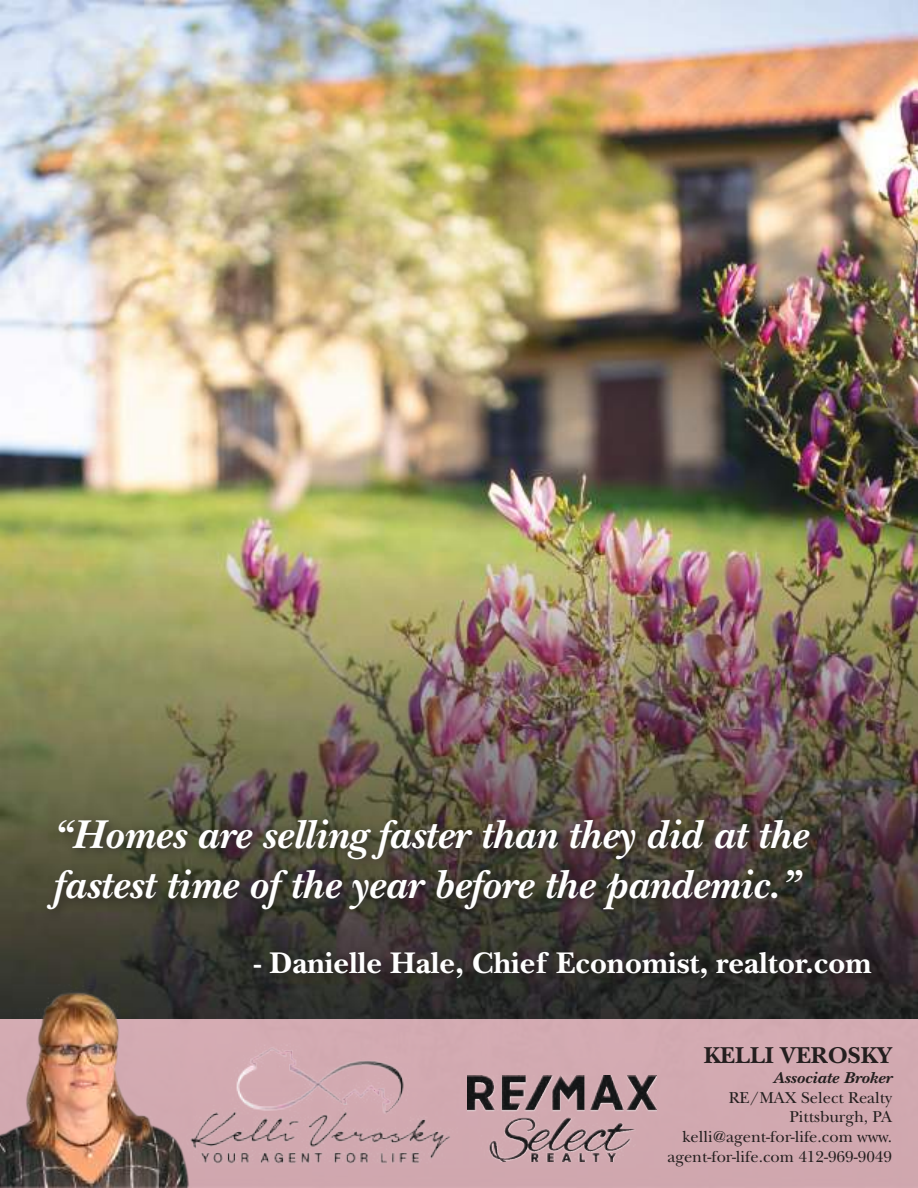
<style>
.page{position:relative;width:918px;height:1188px;background:#fff}
.page>*{position:absolute;margin:0;border:0;box-sizing:border-box;transform-origin:0 0}
.t1{font:italic 700 42px/50.4px "New Baskerville Std";color:#fff}
.t2{font:700 31.2px "New Baskerville Std";color:#fff}
.t3{font:700 24px "New Baskerville Std";color:#241f1f}
.t4{font:16.5px/19.8px "New Baskerville Std";color:#241f1f;text-align:right}
.t5{font:italic 700 16.5px "New Baskerville Std";color:#241f1f;scale:1.1 1}
</style>
<div class="page">
<img style="left:0;top:0;width:918px;height:1020px">
<div style="left:0;top:1020px;width:918px;height:168px;background:#d1a9b0"></div>
<img style="left:197px;top:1047px;width:253px;height:117px">
<img style="left:467px;top:1075px;width:189px;height:87px">
<div style="left:41px;top:812px;width:842px;height:179px;background:#241f1f;opacity:.75"></div>
<img style="left:0;top:974px;width:197px;height:214px">
<h1 class="t1" style="left:53px;top:809px;width:756px">“Homes are selling faster than they did at the fastest time of the year before the pandemic.”</h1>
<h2 class="t2" style="left:254px;top:945px;width:619px">- Danielle Hale, Chief Economist, realtor.com</h2>
<h3 class="t3" style="left:704px;top:1041px;width:190px">KELLI VEROSKY</h3>
<p class="t5" style="left:773px;top:1068px;width:110px">Associate Broker</p>
<p class="t4" style="left:668px;top:1087px;width:226px">RE/MAX Select Realty<br>Pittsburgh, PA kelli@agent-for-life.com www. agent-for-life.com 412-969-9049</p>
</div>
